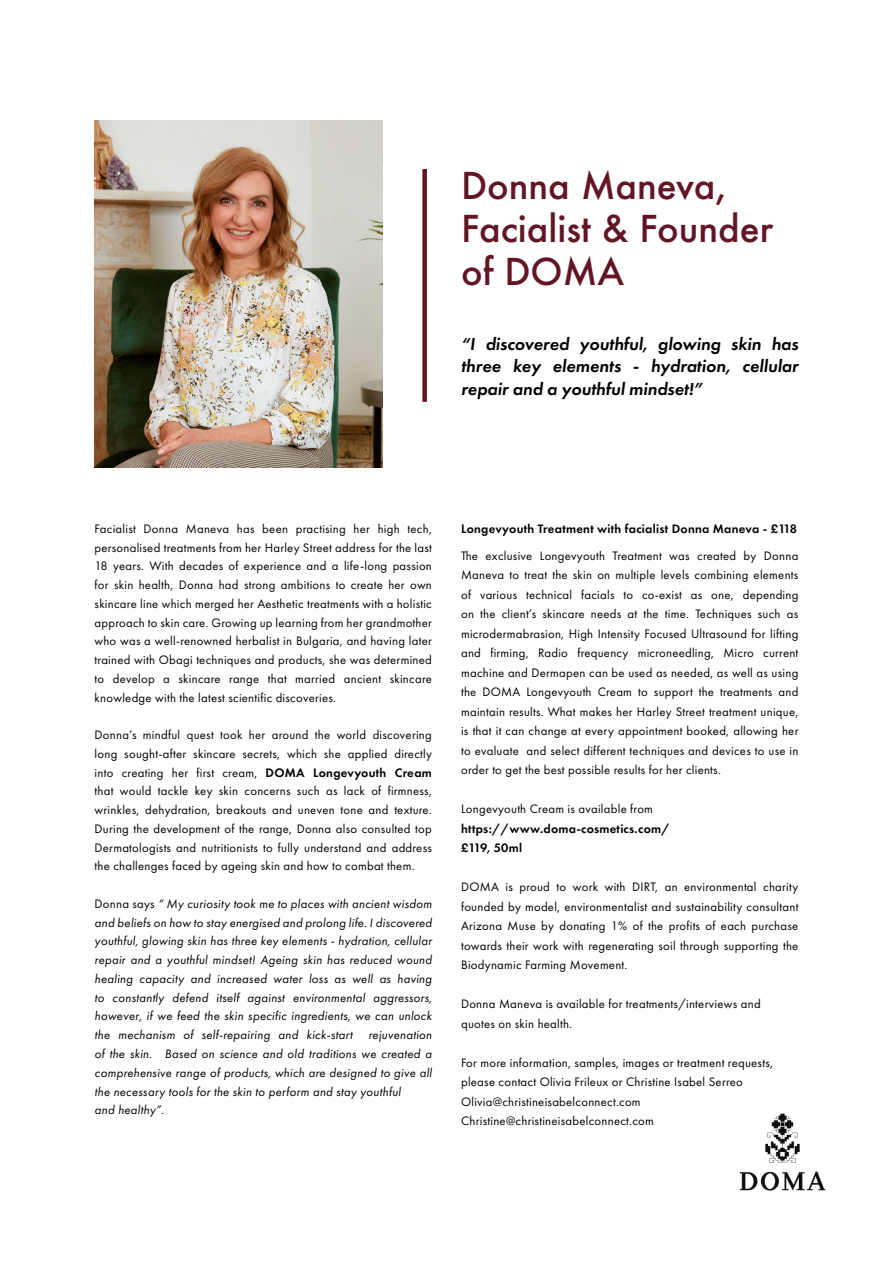
<style>
.page{position:relative;width:893px;height:1263px;background:#fff}
.page>*{position:absolute;margin:0;border:0;box-sizing:border-box;transform-origin:0 0}
.t1{font:500 36px/43.2px "Futura";color:#621625}
.t2{font:italic 600 18px/22.5px "Futura PT";color:#000;text-align:justify}
.t3{font:12.75px/19.5px "Futura PT";letter-spacing:.02em;color:#000;text-align:justify}
.t4{font:italic 12.75px/18.8px "Futura PT";letter-spacing:.02em;color:#000;text-align:justify}
.t5{font:600 12.75px/19.5px "Futura PT";letter-spacing:.02em;color:#000}
.s1{font-weight:600}
.s2{font-style:normal}
</style>
<div class="page">
<img style="left:95px;top:120px;width:288px;height:348px">
<img style="left:739px;top:1113px;width:87px;height:78px">
<div style="left:422px;top:169px;width:5px;height:233px;background:#621625"></div>
<h1 class="t1" style="left:461px;top:163px;width:314px">Donna Maneva,<br>Facialist &amp; Founder of DOMA</h1>
<h2 class="t2" style="left:461px;top:332px;width:339px">“I discovered youthful, glowing skin has three key elements - hydration, cellular repair and a youthful mindset!”</h2>
<p class="t3" style="left:95px;top:519px;width:339px;line-height:18.8px">Facialist Donna Maneva has been practising her high tech, personalised treatments from her Harley Street address for the last 18 years. With decades of experience and a life-long passion for skin health, Donna had strong ambitions to create her own skincare line which merged her Aesthetic treatments with a holistic approach to skin care. Growing up learning from her grandmother who was a well-renowned herbalist in Bulgaria, and having later trained with Obagi techniques and products, she was determined to develop a skincare range that married ancient skincare knowledge with the latest scientific discoveries.</p>
<p class="t3" style="left:95px;top:725px;width:339px;line-height:18.8px">Donna’s mindful quest took her around the world discovering long sought-after skincare secrets, which she applied directly into creating her first cream, <span class="s1">DOMA Longevyouth Cream </span>that would tackle key skin concerns such as lack of firmness, wrinkles, dehydration, breakouts and uneven tone and texture.<br>During the development of the range, Donna also consulted top Dermatologists and nutritionists to fully understand and address the challenges faced by ageing skin and how to combat them.</p>
<p class="t4" style="left:95px;top:894px;width:339px"><span class="s2">Donna says</span> “ My curiosity took me to places with ancient wisdom and beliefs on how to stay energised and prolong life. I discovered youthful, glowing skin has three key elements - hydration, cellular repair and a youthful mindset! Ageing skin has reduced wound healing capacity and increased water loss as well as having to constantly defend itself against environmental aggressors, however, if we feed the skin specific ingredients, we can unlock the mechanism of self-repairing and kick-start</p>
<p class="t4" style="left:95px;top:1025px;width:339px;text-align:left;text-indent:274px">rejuvenation of the skin. ⁠ Based on science and old traditions we created a comprehensive range of products, which are designed to give all the necessary tools for the skin to perform and stay youthful<br>and healthy”.</p>
<p class="t5" style="left:461px;top:519px;width:338px">Longevyouth Treatment with facialist Donna Maneva - £118</p>
<p class="t3" style="left:461px;top:546px;width:339px">The exclusive Longevyouth Treatment was created by Donna Maneva to treat the skin on multiple levels combining elements of various technical facials to co-exist as one, depending on the client’s skincare needs at the time. Techniques such as microdermabrasion, High Intensity Focused Ultrasound for lifting and firming, Radio frequency microneedling, Micro current machine and Dermapen can be used as needed, as well as using the DOMA Longevyouth Cream to support the treatments and maintain results. What makes her Harley Street treatment unique, is that it can change at every appointment booked, allowing her to evaluate and select different techniques and devices to use in order to get the best possible results for her clients.</p>
<p class="t3" style="left:461px;top:799px;width:193px">Longevyouth Cream is available from</p>
<p class="t5" style="left:461px;top:819px;width:210px">https://www.doma-cosmetics.com/ £119, 50ml</p>
<p class="t3" style="left:461px;top:877px;width:339px">DOMA is proud to work with DIRT, an environmental charity founded by model, environmentalist and sustainability consultant Arizona Muse by donating 1% of the profits of each purchase towards their work with regenerating soil through supporting the Biodynamic Farming Movement.</p>
<p class="t3" style="left:461px;top:994px;width:301px">Donna Maneva is available for treatments/interviews and quotes on skin health.</p>
<p class="t3" style="left:461px;top:1053px;width:313px;text-align:left">For more information, samples, images or treatment requests, please contact Olivia Frileux or Christine Isabel Serreo Olivia@christineisabelconnect.com Christine@christineisabelconnect.com</p>
</div>
